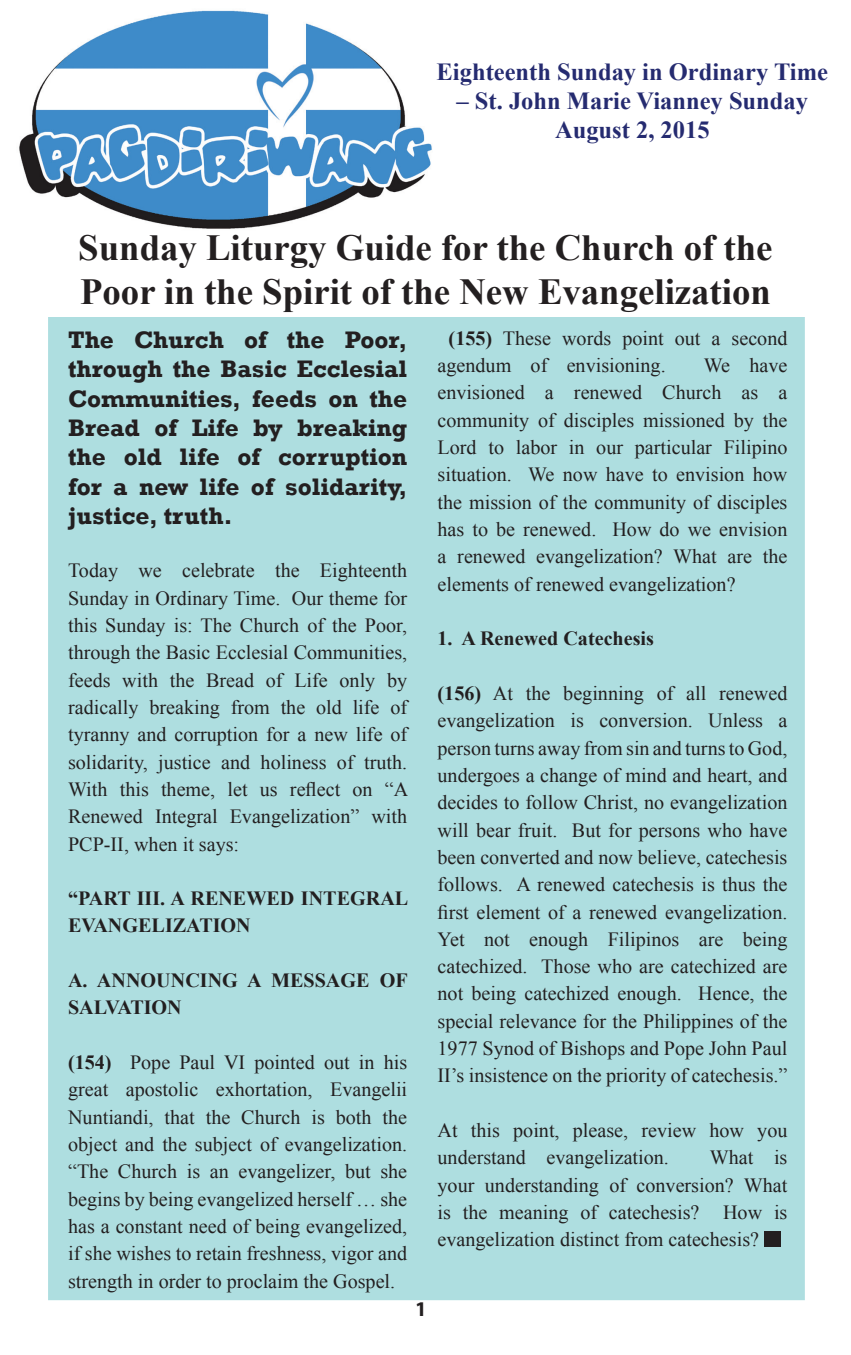
<style>
.page{position:relative;width:851px;height:1355px;background:#fff}
.page>*{position:absolute;margin:0;border:0;box-sizing:border-box;transform-origin:0 0}
.t1{font:700 36.75px/44.1px "Times New Roman";color:#231f20}
.t2{font:700 24.5px/29.4px "Rockwell";color:#231f20;text-align:justify}
.t3{font:700 24.5px/29.4px "Times New Roman";color:#252b70;text-align:center}
.t4{font:700 21px "Myriad Pro";color:#231f20}
.t5{font:20.12px/27.3px "Times New Roman";color:#231f20;text-align:justify}
.t6{font:700 20.12px/27.3px "Times New Roman";color:#231f20}
.s1{font-weight:700}
</style>
<div class="page">
<div style="left:48px;top:317px;width:756px;height:983px;background:#aedee0"></div>
<div style="left:764px;top:1230px;width:16px;height:16px;background:#231f20"></div>
<img style="left:19px;top:10px;width:413px;height:219px">
<p class="t3" style="left:436px;top:56px;width:393px">Eighteenth Sunday in Ordinary Time</p>
<p class="t3" style="left:456px;top:85px;width:353px">– St. John Marie Vianney Sunday<br>August 2, 2015</p>
<h1 class="t1" style="left:78px;top:224px;width:695px">Sunday Liturgy Guide for the Church of the<br>Poor in the Spirit of the New Evangelization</h1>
<p class="t5" style="left:437px;top:324px;width:351px;text-indent:11px"><span class="s1">(155)</span> These words point out a second agendum of envisioning.</p>
<p class="t2" style="left:68px;top:325px;width:340px">The Church of the Poor, through the Basic Ecclesial Communities, feeds on the Bread of Life by breaking the old life of corruption for a new life of solidarity, justice, truth.</p>
<p class="t5" style="left:68px;top:556px;width:342px">Today we celebrate the Eighteenth Sunday in Ordinary Time. Our theme for this Sunday is: The Church of the Poor, through the Basic Ecclesial Communities, feeds with the Bread of Life only by radically breaking from the old life of tyranny and corruption for a new life of solidarity, justice and holiness of truth.<br>With this theme, let us reflect on “A Renewed Integral Evangelization” with PCP-II, when it says:</p>
<p class="t6" style="left:68px;top:884px;width:342px">“PART III. A RENEWED INTEGRAL<br>EVANGELIZATION</p>
<p class="t5" style="left:437px;top:351px;width:351px;text-indent:266px">We have envisioned a renewed Church as a community of disciples missioned by the Lord to labor in our particular Filipino situation. We now have to envision how the mission of the community of disciples has to be renewed. How do we envision a renewed evangelization? What are the elements of renewed evangelization?</p>
<p class="t6" style="left:437px;top:624px;width:218px">1. A Renewed Catechesis</p>
<p class="t5" style="left:437px;top:679px;width:351px"><span class="s1">(156)</span> At the beginning of all renewed evangelization is conversion. Unless a person turns away from sin and turns to God, undergoes a change of mind and heart, and decides to follow Christ, no evangelization will bear fruit. But for persons who have been converted and now believe, catechesis follows. A renewed catechesis is thus the first element of a renewed evangelization.<br>Yet not enough Filipinos are being catechized. Those who are catechized are not being catechized enough. Hence, the special relevance for the Philippines of the 1977 Synod of Bishops and Pope John Paul II’s insistence on the priority of catechesis.”</p>
<p class="t5" style="left:437px;top:1116px;width:351px">At this point, please, review how you understand evangelization.</p>
<p class="t6" style="left:68px;top:966px;width:341px">A. ANNOUNCING A MESSAGE OF<br>SALVATION</p>
<p class="t5" style="left:68px;top:1048px;width:340px"><span class="s1">(154)</span> Pope Paul VI pointed out in his great apostolic exhortation, Evangelii Nuntiandi, that the Church is both the object and the subject of evangelization. “The Church is an evangelizer, but she begins by being evangelized herself … she has a constant need of being evangelized, if she wishes to retain freshness, vigor and strength in order to proclaim the Gospel.</p>
<p class="t5" style="left:437px;top:1143px;width:351px;text-indent:272px">What is your understanding of conversion? What is the meaning of catechesis? How is evangelization distinct from catechesis?</p>
<p class="t4" style="left:415px;top:1295px;width:13px">1</p>
</div>
